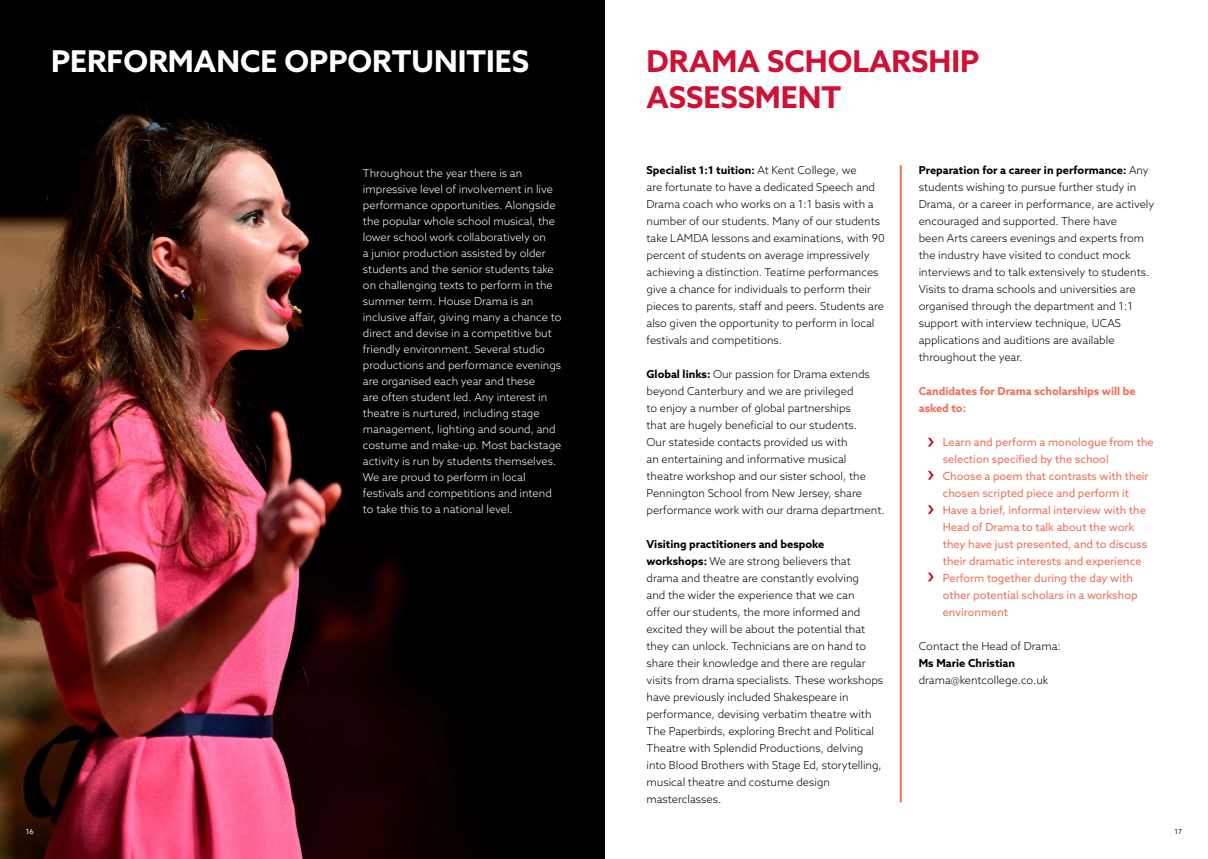
<style>
.page{position:relative;width:1208px;height:859px;background:#fff}
.page>*{position:absolute;margin:0;border:0;box-sizing:border-box;transform-origin:0 0}
.t1{font:700 30px/36px "Azo Sans";color:#ce1134}
.t2{font:700 30px "Azo Sans";color:#fff}
.t3{font:300 11px/17px "Azo Sans";color:#020304}
.t4{font:300 11px/16px "Azo Sans";color:#fff}
.t5{font:11px/17px "Azo Sans";color:#ee6f58}
.t6{font:700 11px/17px "Azo Sans";color:#ee6f58}
.t7{font:700 11px "Azo Sans";color:#020304}
.t8{font:7px "Azo Sans";color:#1d1d1b}
.t9{font:7px "Azo Sans";color:#fff}
.s1{font-weight:700}
</style>
<div class="page">
<img style="left:0;top:0;width:604px;height:859px">
<svg style="left:928px;top:438px;width:5px;height:9px"></svg>
<svg style="left:928px;top:471px;width:5px;height:9px"></svg>
<svg style="left:928px;top:505px;width:5px;height:9px"></svg>
<svg style="left:928px;top:573px;width:5px;height:8px"></svg>
<hr style="left:899px;top:165px;width:2px;height:637px;background:#ee6f58">
<h1 class="t2" style="left:51px;top:41px;width:479px">PERFORMANCE OPPORTUNITIES</h1>
<h1 class="t1" style="left:646px;top:43px;width:334px">DRAMA SCHOLARSHIP<br>ASSESSMENT</h1>
<p class="t9" style="left:26px;top:827px;width:9px">16</p>
<p class="t4" style="left:363px;top:165px;width:200px">Throughout the year there is an impressive level of involvement in live performance opportunities. Alongside the popular whole school musical, the lower school work collaboratively on<br>a junior production assisted by older students and the senior students take on challenging texts to perform in the summer term. House Drama is an inclusive affair, giving many a chance to direct and devise in a competitive but friendly environment. Several studio productions and performance evenings are organised each year and these<br>are often student led. Any interest in theatre is nurtured, including stage management, lighting and sound, and costume and make-up. Most backstage activity is run by students themselves.<br>We are proud to perform in local festivals and competitions and intend to take this to a national level.</p>
<p class="t3" style="left:646px;top:161px;width:240px"><span class="s1">Specialist 1:1 tuition:</span> At Kent College, we<br>are fortunate to have a dedicated Speech and Drama coach who works on a 1:1 basis with a number of our students. Many of our students take LAMDA lessons and examinations, with 90 percent of students on average impressively achieving a distinction. Teatime performances give a chance for individuals to perform their pieces to parents, staff and peers. Students are also given the opportunity to perform in local festivals and competitions.</p>
<p class="t3" style="left:646px;top:365px;width:240px"><span class="s1">Global links:</span> Our passion for Drama extends beyond Canterbury and we are privileged<br>to enjoy a number of global partnerships<br>that are hugely beneficial to our students.<br>Our stateside contacts provided us with<br>an entertaining and informative musical theatre workshop and our sister school, the Pennington School from New Jersey, share performance work with our drama department.</p>
<p class="t3" style="left:646px;top:535px;width:238px"><span class="s1">Visiting practitioners and bespoke workshops:</span> We are strong believers that drama and theatre are constantly evolving<br>and the wider the experience that we can<br>offer our students, the more informed and excited they will be about the potential that they can unlock. Technicians are on hand to share their knowledge and there are regular visits from drama specialists. These workshops have previously included Shakespeare in performance, devising verbatim theatre with The Paperbirds, exploring Brecht and Political Theatre with Splendid Productions, delving into Blood Brothers with Stage Ed, storytelling, musical theatre and costume design masterclasses.</p>
<p class="t3" style="left:918px;top:161px;width:237px"><span class="s1">Preparation for a career in performance:</span> Any students wishing to pursue further study in Drama, or a career in performance, are actively encouraged and supported. There have<br>been Arts careers evenings and experts from the industry have visited to conduct mock interviews and to talk extensively to students.<br>Visits to drama schools and universities are organised through the department and 1:1 support with interview technique, UCAS applications and auditions are available throughout the year.</p>
<p class="t6" style="left:918px;top:382px;width:218px">Candidates for Drama scholarships will be asked to:</p>
<p class="t5" style="left:942px;top:433px;width:212px">Learn and perform a monologue from the selection specified by the school<br>Choose a poem that contrasts with their chosen scripted piece and perform it Have a brief, informal interview with the Head of Drama to talk about the work they have just presented, and to discuss their dramatic interests and experience Perform together during the day with other potential scholars in a workshop environment</p>
<p class="t3" style="left:918px;top:637px;width:144px">Contact the Head of Drama:</p>
<p class="t7" style="left:918px;top:655px;width:98px">Ms Marie Christian</p>
<p class="t3" style="left:918px;top:671px;width:131px">drama@kentcollege.co.uk</p>
<p class="t8" style="left:1174px;top:827px;width:9px">17</p>
</div>
